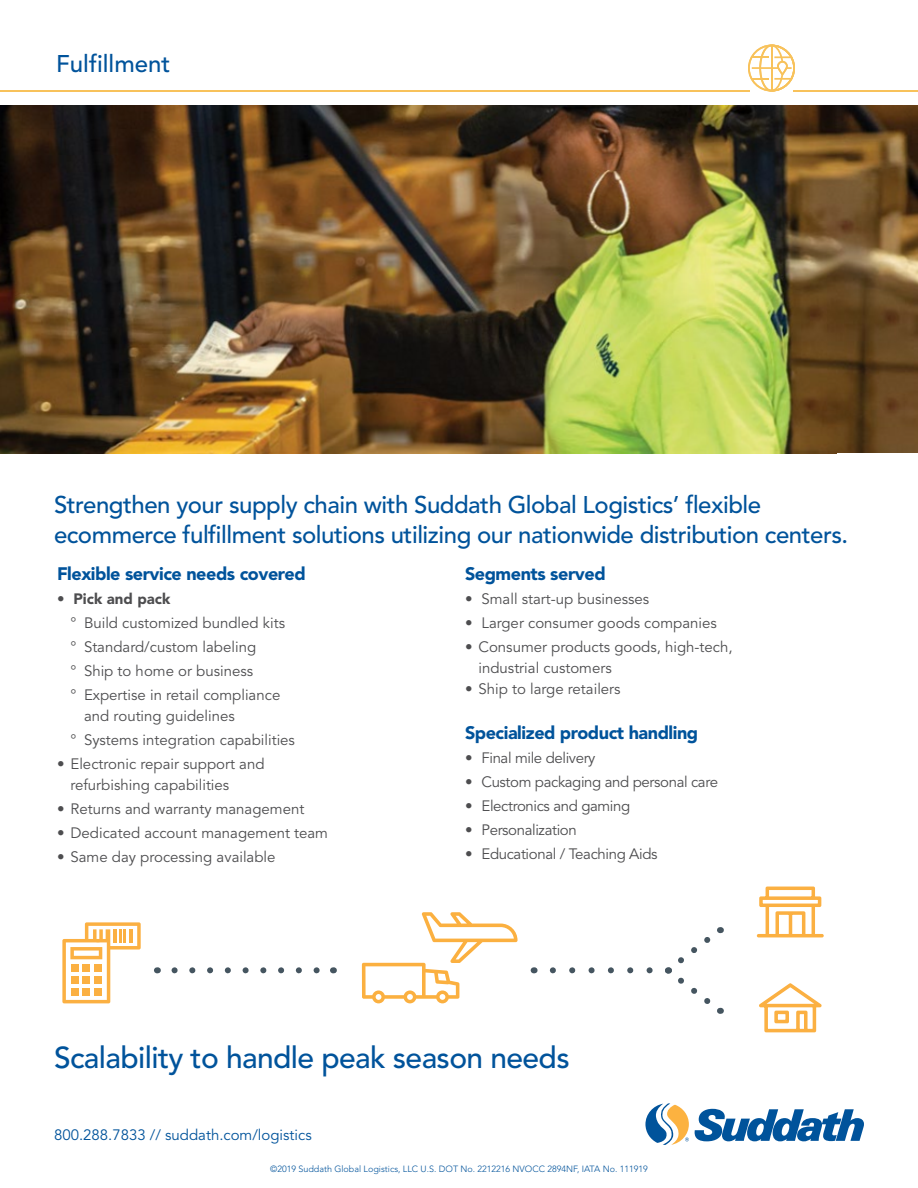
<style>
.page{position:relative;width:918px;height:1188px;background:#fff}
.page>*{position:absolute;margin:0;border:0;box-sizing:border-box;transform-origin:0 0}
.t1{font:500 30px "Avenir LT Std";letter-spacing:-.02em;color:#00539b}
.t2{font:500 24px/30px "Avenir LT Std";letter-spacing:-.02em;color:#00539b}
.t3{font:500 24px "Avenir LT Std";color:#00539b}
.t4{font:900 18px "Avenir LT Std";letter-spacing:-.025em;color:#00539b}
.t5{font:15px/24px "Avenir LT Std";color:#4d4d4f}
.t6{font:15px "Avenir LT Std";letter-spacing:-.025em;color:#4d4d4f}
.t7{font:15px "Avenir LT Std";color:#00539b}
.t8{font:300 9px "Avenir LT Std";color:#00539b}
.s1{font-weight:900}
</style>
<div class="page">
<svg style="left:695px;top:1109px;width:169px;height:32px"></svg>
<svg style="left:645px;top:1103px;width:44px;height:42px"></svg>
<hr style="left:0;top:90px;width:750px;height:2px;background:#f8c25b">
<hr style="left:793px;top:90px;width:125px;height:2px;background:#f8c25b">
<svg style="left:748px;top:45px;width:47px;height:47px"></svg>
<img style="left:0;top:106px;width:918px;height:348px">
<svg style="left:362px;top:912px;width:156px;height:91px"></svg>
<svg style="left:62px;top:922px;width:79px;height:81px"></svg>
<hr style="left:123px;top:929px;width:3px;height:14px;background:#fbb042">
<hr style="left:129px;top:929px;width:4px;height:14px;background:#fbb042">
<svg style="left:553px;top:967px;width:100px;height:6px"></svg>
<svg style="left:668px;top:927px;width:54px;height:87px"></svg>
<svg style="left:175px;top:967px;width:145px;height:6px"></svg>
<svg style="left:756px;top:886px;width:68px;height:52px"></svg>
<svg style="left:759px;top:983px;width:63px;height:50px"></svg>
<h2 class="t3" style="left:56px;top:50px;width:116px">Fulfillment</h2>
<h2 class="t2" style="left:54px;top:490px;width:796px">Strengthen your supply chain with Suddath Global Logistics’ flexible ecommerce fulfillment solutions utilizing our nationwide distribution centers.</h2>
<p class="t4" style="left:57px;top:563px;width:250px">Flexible service needs covered</p>
<p class="t5" style="left:70px;top:587px;width:216px;text-indent:-14px">• <span class="s1">Pick and pack<br></span>° Build customized bundled kits ° Standard/custom labeling<br>° Ship to home or business<br>° Expertise in retail compliance</p>
<p class="t5" style="left:70px;top:704px;width:226px;text-indent:14px">and routing guidelines<br>° Systems integration capabilities</p>
<p class="t5" style="left:70px;top:753px;width:196px;line-height:21px;text-indent:-14px">• Electronic repair support and refurbishing capabilities</p>
<p class="t5" style="left:57px;top:797px;width:249px">• Returns and warranty management</p>
<p class="t5" style="left:57px;top:821px;width:273px">• Dedicated account management team</p>
<p class="t5" style="left:57px;top:845px;width:220px">• Same day processing available</p>
<p class="t4" style="left:465px;top:563px;width:142px">Segments served</p>
<p class="t5" style="left:465px;top:587px;width:186px">• Small start-up businesses</p>
<p class="t5" style="left:465px;top:611px;width:253px">• Larger consumer goods companies</p>
<p class="t5" style="left:478px;top:636px;width:256px;line-height:21px;text-indent:-14px">• Consumer products goods, high-tech, industrial customers</p>
<p class="t5" style="left:465px;top:677px;width:157px">• Ship to large retailers</p>
<p class="t4" style="left:465px;top:722px;width:235px">Specialized product handling</p>
<p class="t6" style="left:465px;top:749px;width:132px">• Final mile delivery</p>
<p class="t6" style="left:465px;top:773px;width:255px">• Custom packaging and personal care</p>
<p class="t6" style="left:465px;top:797px;width:167px">• Electronics and gaming</p>
<p class="t6" style="left:465px;top:821px;width:113px">• Personalization</p>
<p class="t6" style="left:465px;top:845px;width:194px">• Educational / Teaching Aids</p>
<h1 class="t1" style="left:54px;top:1040px;width:517px">Scalability to handle peak season needs</h1>
<p class="t7" style="left:54px;top:1127px;width:259px">800.288.7833 // suddath.com/logistics</p>
<p class="t8" style="left:270px;top:1163px;width:379px">©2019 Suddath Global Logistics, LLC U.S. DOT No. 2212216 NVOCC 2894NF, IATA No. 111919</p>
</div>
